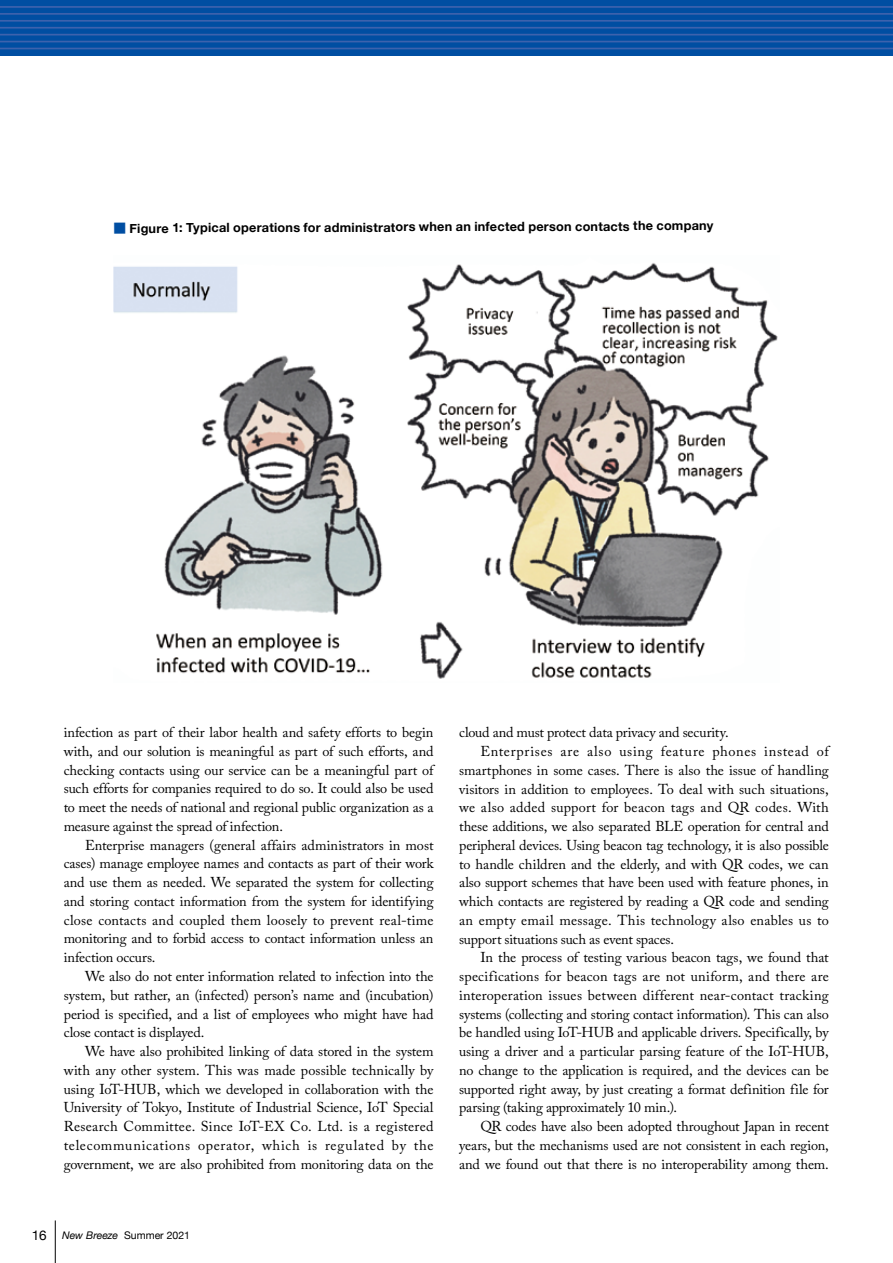
<style>
.page{position:relative;width:893px;height:1263px;background:#fff}
.page>*{position:absolute;margin:0;border:0;box-sizing:border-box;transform-origin:0 0}
.t1{font:14.25px/18.8px "Adobe Caslon Pro";letter-spacing:-.005em;color:#000;text-align:justify}
.t2{font:14.25px "Adobe Caslon Pro";letter-spacing:.015em;color:#000}
.t3{font:14.25px "Adobe Caslon Pro";letter-spacing:.02em;color:#000}
.t4{font:14.25px "Adobe Caslon Pro";letter-spacing:.05em;color:#000}
.t5{font:700 12.75px "Helvetica Neue";letter-spacing:.01em;color:#000}
.t6{font:10.5px "Helvetica Neue";color:#000}
.s1{font-family:"Shin Go Pro";font-weight:400;color:#004ea2}
.s2{font-size:13.5px}
.s3{font-style:italic}
</style>
<div class="page">
<img style="left:113px;top:263px;width:665px;height:416px">
<hr style="left:55px;top:1220px;width:1px;height:43px;background:#000">
<div style="left:0;top:0;width:893px;height:55px;background:#004ea2"></div>
<hr style="left:0;top:6px;width:893px;height:2px;background:#3d62ad">
<hr style="left:0;top:13px;width:893px;height:2px;background:#3d62ad">
<hr style="left:0;top:20px;width:893px;height:2px;background:#3d62ad">
<hr style="left:0;top:27px;width:893px;height:2px;background:#3d62ad">
<hr style="left:0;top:34px;width:893px;height:1px;background:#3d62ad">
<hr style="left:0;top:41px;width:893px;height:1px;background:#3d62ad">
<hr style="left:0;top:48px;width:893px;height:1px;background:#3d62ad">
<p class="t5" style="left:113px;top:217px;width:601px"><span class="s1">■</span> Figure 1: Typical operations for administrators when an infected person contacts the company</p>
<p class="t1" style="left:64px;top:723px;width:371px">infection as part of their labor health and safety efforts to begin with, and our solution is meaningful as part of such efforts, and checking contacts using our service can be a meaningful part of such efforts for companies required to do so. It could also be used to meet the needs of national and regional public organization as a measure against the spread of infection.</p>
<p class="t1" style="left:64px;top:835px;width:371px;text-indent:21px">Enterprise managers (general affairs administrators in most cases) manage employee names and contacts as part of their work and use them as needed. We separated the system for collecting and storing contact information from the system for identifying close contacts and coupled them loosely to prevent real-time monitoring and to forbid access to contact information unless an infection occurs.</p>
<p class="t1" style="left:64px;top:967px;width:371px;text-indent:21px">We also do not enter information related to infection into the system, but rather, an (infected) person’s name and (incubation) period is specified, and a list of employees who might have had close contact is displayed.</p>
<p class="t1" style="left:64px;top:1042px;width:371px;text-indent:21px">We have also prohibited linking of data stored in the system with any other system. This was made possible technically by using IoT-HUB, which we developed in collaboration with the University of Tokyo, Institute of Industrial Science, IoT Special Research Committee. Since IoT-EX Co. Ltd. is a registered telecommunications operator, which is regulated by the government, we are also prohibited from monitoring data on the</p>
<p class="t6" style="left:32px;top:1227px;width:160px"><span class="s2">16</span> <span class="s3">New Breeze</span> Summer 2021</p>
<p class="t1" style="left:459px;top:723px;width:271px">cloud and must protect data privacy and security.</p>
<p class="t4" style="left:480px;top:743px;width:350px">Enterprises are also using feature phones instead of</p>
<p class="t1" style="left:459px;top:760px;width:371px">smartphones in some cases. There is also the issue of handling</p>
<p class="t1" style="left:459px;top:779px;width:371px">visitors in addition to employees. To deal with such situations,</p>
<p class="t3" style="left:459px;top:799px;width:371px">we also added support for beacon tags and QR codes. With</p>
<p class="t1" style="left:459px;top:817px;width:371px">these additions, we also separated BLE operation for central and</p>
<p class="t1" style="left:459px;top:835px;width:371px">peripheral devices. Using beacon tag technology, it is also possible</p>
<p class="t1" style="left:459px;top:854px;width:371px">to handle children and the elderly, and with QR codes, we can</p>
<p class="t1" style="left:459px;top:873px;width:371px">also support schemes that have been used with feature phones, in</p>
<p class="t1" style="left:459px;top:892px;width:371px">which contacts are registered by reading a QR code and sending</p>
<p class="t2" style="left:459px;top:911px;width:371px">an empty email message. This technology also enables us to</p>
<p class="t1" style="left:459px;top:929px;width:217px">support situations such as event spaces.</p>
<p class="t1" style="left:480px;top:948px;width:350px">In the process of testing various beacon tags, we found that</p>
<p class="t2" style="left:459px;top:968px;width:371px">specifications for beacon tags are not uniform, and there are</p>
<p class="t2" style="left:459px;top:986px;width:371px">interoperation issues between different near-contact tracking</p>
<p class="t1" style="left:459px;top:1004px;width:371px">systems (collecting and storing contact information). This can also</p>
<p class="t1" style="left:459px;top:1023px;width:371px">be handled using IoT-HUB and applicable drivers. Specifically, by</p>
<p class="t1" style="left:459px;top:1042px;width:371px">using a driver and a particular parsing feature of the IoT-HUB,</p>
<p class="t1" style="left:459px;top:1060px;width:371px">no change to the application is required, and the devices can be</p>
<p class="t1" style="left:459px;top:1079px;width:371px">supported right away, by just creating a format definition file for</p>
<p class="t1" style="left:459px;top:1098px;width:219px">parsing (taking approximately 10 min.).</p>
<p class="t1" style="left:480px;top:1117px;width:350px">QR codes have also been adopted throughout Japan in recent</p>
<p class="t1" style="left:459px;top:1135px;width:371px">years, but the mechanisms used are not consistent in each region,</p>
<p class="t1" style="left:459px;top:1154px;width:371px">and we found out that there is no interoperability among them.</p>
</div>
